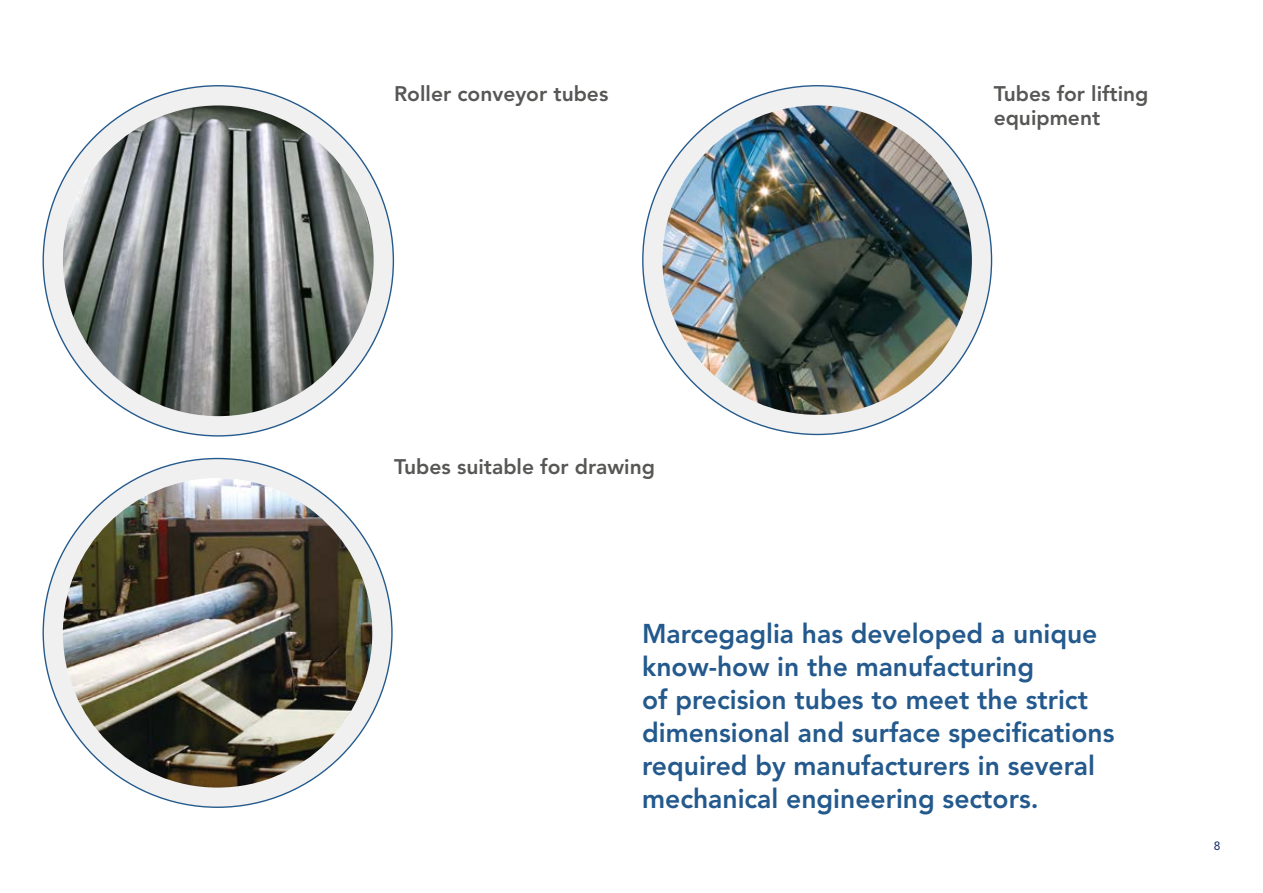
<style>
.page{position:relative;width:1263px;height:893px;background:#fff}
.page>*{position:absolute;margin:0;border:0;box-sizing:border-box;transform-origin:0 0}
.t1{font:800 27px/33px "Avenir LT Std";color:#23598c}
.t2{font:800 21px/24px "Avenir LT Std";color:#575756}
.t3{font:500 12px "Avenir LT Std";color:#233b73}
</style>
<div class="page">
<div style="left:43px;top:458px;width:349px;height:349px;background:#f0f0f0;border-radius:50%"></div>
<img style="left:63px;top:478px;width:309px;height:310px;border-radius:155px">
<div style="left:43px;top:86px;width:350px;height:350px;background:#f0f0f0;border-radius:50%"></div>
<img style="left:63px;top:105px;width:311px;height:311px;border-radius:155px">
<div style="left:643px;top:86px;width:348px;height:348px;background:#f0f0f0;border-radius:50%"></div>
<img style="left:662px;top:105px;width:310px;height:310px;border-radius:155px">
<p class="t2" style="left:394px;top:82px;width:216px">Roller conveyor tubes</p>
<p class="t2" style="left:994px;top:82px;width:156px">Tubes for lifting equipment</p>
<p class="t2" style="left:394px;top:454px;width:262px">Tubes suitable for drawing</p>
<p class="t1" style="left:642px;top:617px;width:474px">Marcegaglia has developed a unique know-how in the manufacturing<br>of precision tubes to meet the strict dimensional and surface specifications required by manufacturers in several mechanical engineering sectors.</p>
<p class="t3" style="left:1214px;top:839px;width:8px">8</p>
</div>
